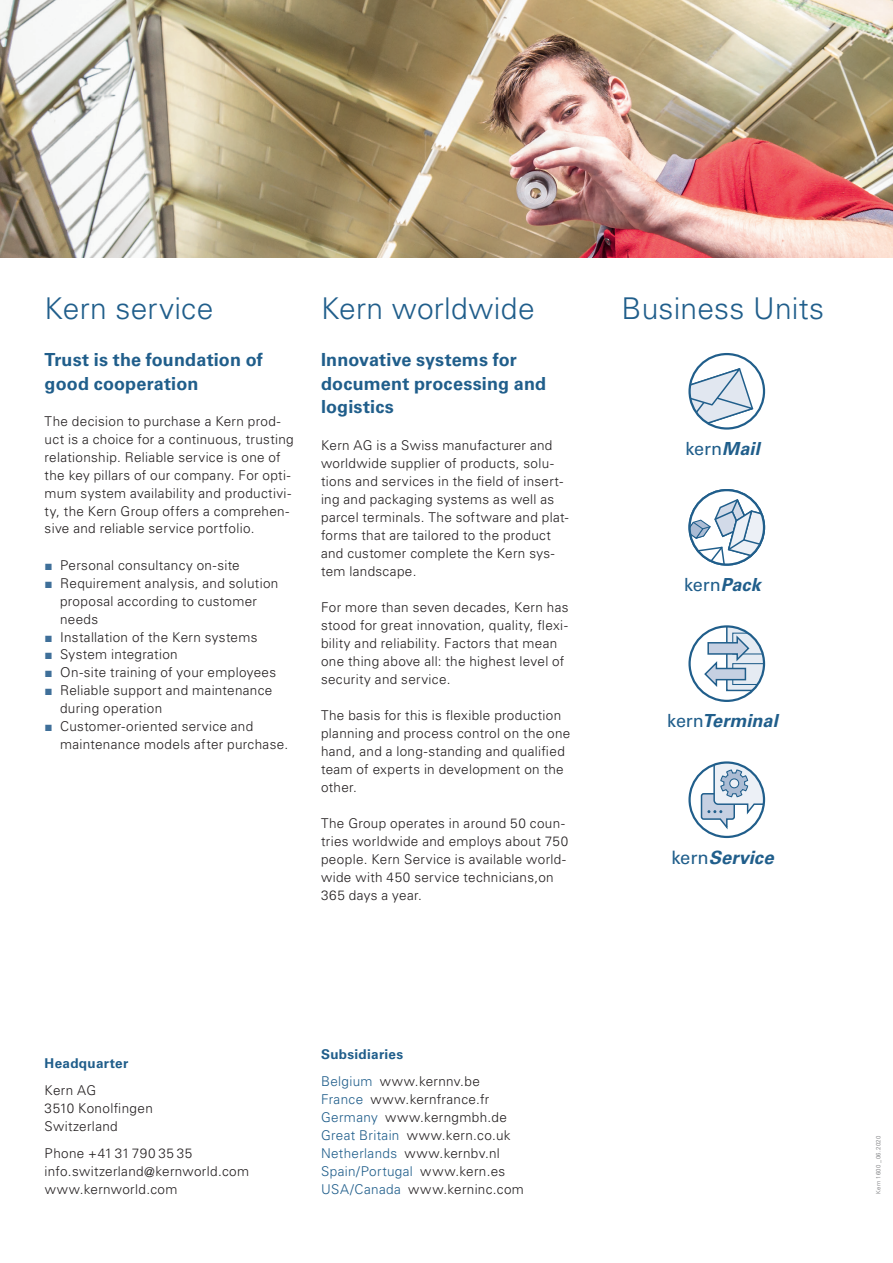
<style>
.page{position:relative;width:893px;height:1263px;background:#fff}
.page>*{position:absolute;margin:0;border:0;box-sizing:border-box;transform-origin:0 0}
.t1{font:300 30px "Univers LT Std";letter-spacing:.005em;color:#205e8b}
.t2{font:italic 700 18.3px "Univers LT Std";letter-spacing:.005em;color:#205e8b}
.t3{font:700 18px/24px "Univers LT Std";letter-spacing:.01em;color:#205e8b}
.t4{font:18px "Univers LT Std";color:#205e8b}
.t5{font:italic 700 18px "Univers LT Std";color:#205e8b}
.t6{font:300 13.5px/18px "Univers LT Std";letter-spacing:.025em;color:#231f20}
.t7{font:700 13.5px "Univers LT Std";letter-spacing:.025em;color:#205e8b}
.t8{font:300 6px "Univers LT Std";letter-spacing:.05em;color:#6c6d70}
.s1{font-family:"Arial";font-weight:400;color:#3f6f99}
.s2{font-weight:700;font-style:italic}
.s3{font-weight:400;font-style:normal}
.s4{font-weight:700;color:#205e8b}
.s5{color:#205e8b}
</style>
<div class="page">
<img style="left:0;top:0;width:893px;height:257px">
<svg style="left:690px;top:354px;width:74px;height:74px"></svg>
<svg style="left:691px;top:366px;width:66px;height:62px"></svg>
<div style="left:688px;top:353px;width:77px;height:77px;border:2px solid #205e8b;border-radius:50%"></div>
<svg style="left:690px;top:762px;width:74px;height:75px"></svg>
<svg style="left:700px;top:762px;width:64px;height:69px"></svg>
<div style="left:688px;top:761px;width:77px;height:77px;border:2px solid #205e8b;border-radius:50%"></div>
<svg style="left:690px;top:626px;width:74px;height:75px"></svg>
<svg style="left:703px;top:626px;width:61px;height:65px"></svg>
<div style="left:688px;top:625px;width:77px;height:77px;border:2px solid #205e8b;border-radius:50%"></div>
<svg style="left:690px;top:490px;width:74px;height:75px"></svg>
<svg style="left:691px;top:498px;width:73px;height:67px"></svg>
<div style="left:688px;top:489px;width:77px;height:77px;border:2px solid #205e8b;border-radius:50%"></div>
<h1 class="t1" style="left:45px;top:291px;width:170px">Kern service</h1>
<h3 class="t3" style="left:45px;top:347px;width:220px">Trust is the foundation of good cooperation</h3>
<p class="t6" style="left:45px;top:412px;width:251px">The decision to purchase a Kern prod&shy;uct is a choice for a continuous, trusting relationship. Reliable service is one of the key pillars of our company. For opti&shy;mum system availability and productivi&shy;ty, the Kern Group offers a comprehen&shy;sive and reliable service portfolio.</p>
<p class="t6" style="left:45px;top:556px;width:197px"><span class="s1">■</span> Personal consultancy on-site</p>
<p class="t6" style="left:60px;top:574px;width:220px;text-indent:-15px"><span class="s1">■</span> Requirement analysis, and solution proposal according to customer needs</p>
<p class="t6" style="left:45px;top:628px;width:214px"><span class="s1">■</span> Installation of the Kern systems</p>
<p class="t6" style="left:45px;top:646px;width:135px"><span class="s1">■</span> System integration</p>
<p class="t6" style="left:45px;top:664px;width:233px"><span class="s1">■</span> On-site training of your employees</p>
<p class="t6" style="left:60px;top:682px;width:214px;text-indent:-15px"><span class="s1">■</span> Reliable support and maintenance during operation</p>
<p class="t6" style="left:60px;top:718px;width:230px;text-indent:-15px"><span class="s1">■</span> Customer-oriented service and maintenance models after purchase.</p>
<h1 class="t1" style="left:321px;top:291px;width:215px">Kern worldwide</h1>
<h3 class="t3" style="left:321px;top:347px;width:227px">Innovative systems for document processing and logistics</h3>
<p class="t6" style="left:321px;top:436px;width:249px">Kern AG is a Swiss manufacturer and worldwide supplier of products, solu&shy;tions and services in the field of insert&shy;ing and packaging systems as well as parcel terminals. The software and plat&shy;forms that are tailored to the product and customer complete the Kern sys&shy;tem landscape.</p>
<p class="t6" style="left:321px;top:598px;width:249px">For more than seven decades, Kern has stood for great innovation, quality, flexi&shy;bility and reliability. Factors that mean one thing above all: the highest level of security and service.</p>
<p class="t6" style="left:321px;top:706px;width:251px">The basis for this is flexible production planning and process control on the one hand, and a long-standing and qualified team of experts in development on the other.</p>
<p class="t6" style="left:321px;top:814px;width:249px">The Group operates in around 50 coun&shy;tries worldwide and employs about 750 people. Kern Service is available world&shy;wide with 450 service technicians,on 365 days a year.</p>
<h1 class="t1" style="left:622px;top:291px;width:204px">Business Units</h1>
<h3 class="t4" style="left:685px;top:438px;width:76px">kern<span class="s2">Mail</span></h3>
<h3 class="t4" style="left:684px;top:574px;width:78px">kern<span class="s2">Pack</span></h3>
<h3 class="t5" style="left:667px;top:710px;width:112px"><span class="s3">kern</span>Terminal</h3>
<h2 class="t2" style="left:671px;top:847px;width:104px"><span class="s3">kern</span>Service</h2>
<p class="t7" style="left:45px;top:1055px;width:85px">Headquarter</p>
<p class="t6" style="left:45px;top:1081px;width:110px">Kern AG<br>3510 Konolfingen<br>Switzerland</p>
<p class="t6" style="left:45px;top:1144px;width:206px">Phone +41 31790 35 35 info.switzerland@kernworld.com www.kernworld.com</p>
<p class="t6" style="left:321px;top:1040px;width:160px;line-height:27px"><span class="s4">Subsidiaries<br></span><span class="s5">Belgium</span> www.kernnv.be</p>
<p class="t6" style="left:321px;top:1090px;width:204px"><span class="s5">France</span> www.kernfrance.fr<br><span class="s5">Germany</span> www.kerngmbh.de<br><span class="s5">Great Britain</span> www.kern.co.uk<br><span class="s5">Netherlands</span> www.kernbv.nl<br><span class="s5">Spain/Portugal</span> www.kern.es<br><span class="s5">USA/Canada</span> www.kerninc.com</p>
<p class="t8" style="left:875px;top:1193px;width:60px;rotate:-90deg">Kern 1600 _06.2020</p>
</div>
